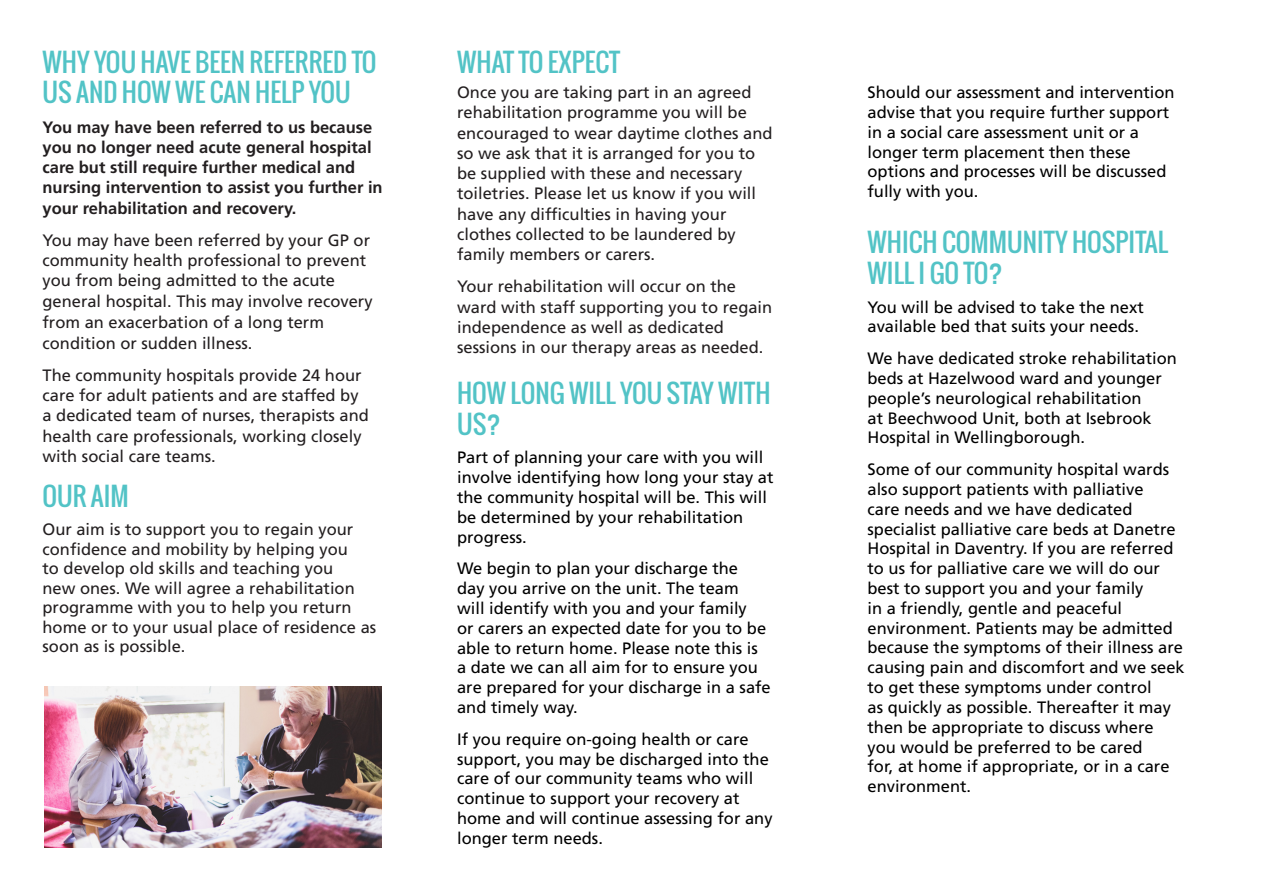
<style>
.page{position:relative;width:1263px;height:893px;background:#fff}
.page>*{position:absolute;margin:0;border:0;box-sizing:border-box;transform-origin:0 0}
.t1{font:25.5px/30.6px "Oswald";color:#52c3c6}
.t2{font:16.5px/19.8px "Frutiger LT Std";color:#000}
.t3{font:16.5px/20.2px "Frutiger LT Std";color:#231f20}
.t4{font:700 16.5px/20.2px "Frutiger LT Std";color:#231f20}
</style>
<div class="page">
<img style="left:44px;top:687px;width:337px;height:160px">
<p class="t1" style="left:43px;top:46px;width:336px">WHY YOU HAVE BEEN REFERRED TO<br>US AND HOW WE CAN HELP YOU</p>
<p class="t4" style="left:43px;top:117px;width:342px">You may have been referred to us because you no longer need acute general hospital care but still require further medical and nursing intervention to assist you further in your rehabilitation and recovery.</p>
<p class="t3" style="left:43px;top:230px;width:332px">You may have been referred by your GP or community health professional to prevent you from being admitted to the acute general hospital. This may involve recovery from an exacerbation of a long term condition or sudden illness.</p>
<p class="t3" style="left:43px;top:365px;width:328px">The community hospitals provide 24 hour care for adult patients and are staffed by a dedicated team of nurses, therapists and health care professionals, working closely with social care teams.</p>
<p class="t1" style="left:43px;top:480px;width:88px">OUR AIM</p>
<p class="t3" style="left:43px;top:520px;width:335px;line-height:19.5px">Our aim is to support you to regain your confidence and mobility by helping you<br>to develop old skills and teaching you<br>new ones. We will agree a rehabilitation programme with you to help you return home or to your usual place of residence as soon as is possible.</p>
<p class="t1" style="left:457px;top:46px;width:165px">WHAT TO EXPECT</p>
<p class="t3" style="left:457px;top:82px;width:317px">Once you are taking part in an agreed rehabilitation programme you will be encouraged to wear daytime clothes and so we ask that it is arranged for you to be supplied with these and necessary toiletries. Please let us know if you will have any difficulties in having your clothes collected to be laundered by family members or carers.</p>
<p class="t3" style="left:457px;top:277px;width:317px">Your rehabilitation will occur on the ward with staff supporting you to regain independence as well as dedicated sessions in our therapy areas as needed.</p>
<p class="t1" style="left:457px;top:378px;width:315px">HOW LONG WILL YOU STAY WITH<br>US?</p>
<p class="t2" style="left:457px;top:448px;width:318px">Part of planning your care with you will involve identifying how long your stay at the community hospital will be. This will be determined by your rehabilitation progress.</p>
<p class="t2" style="left:457px;top:559px;width:315px">We begin to plan your discharge the<br>day you arrive on the unit. The team<br>will identify with you and your family<br>or carers an expected date for you to be able to return home. Please note this is a date we can all aim for to ensure you are prepared for your discharge in a safe and timely way.</p>
<p class="t2" style="left:457px;top:729px;width:317px">If you require on-going health or care support, you may be discharged into the care of our community teams who will continue to support your recovery at home and will continue assessing for any longer term needs.</p>
<p class="t2" style="left:867px;top:83px;width:309px">Should our assessment and intervention advise that you require further support in a social care assessment unit or a longer term placement then these options and processes will be discussed fully with you.</p>
<p class="t1" style="left:867px;top:227px;width:302px">WHICH COMMUNITY HOSPITAL<br>WILL I GO TO?</p>
<p class="t2" style="left:867px;top:297px;width:278px">You will be advised to take the next available bed that suits your needs.</p>
<p class="t2" style="left:867px;top:349px;width:311px">We have dedicated stroke rehabilitation beds at Hazelwood ward and younger people’s neurological rehabilitation<br>at Beechwood Unit, both at Isebrook Hospital in Wellingborough.</p>
<p class="t2" style="left:867px;top:460px;width:319px">Some of our community hospital wards also support patients with palliative<br>care needs and we have dedicated specialist palliative care beds at Danetre Hospital in Daventry. If you are referred to us for palliative care we will do our best to support you and your family<br>in a friendly, gentle and peaceful environment. Patients may be admitted because the symptoms of their illness are causing pain and discomfort and we seek to get these symptoms under control<br>as quickly as possible. Thereafter it may then be appropriate to discuss where you would be preferred to be cared<br>for, at home if appropriate, or in a care environment.</p>
</div>
